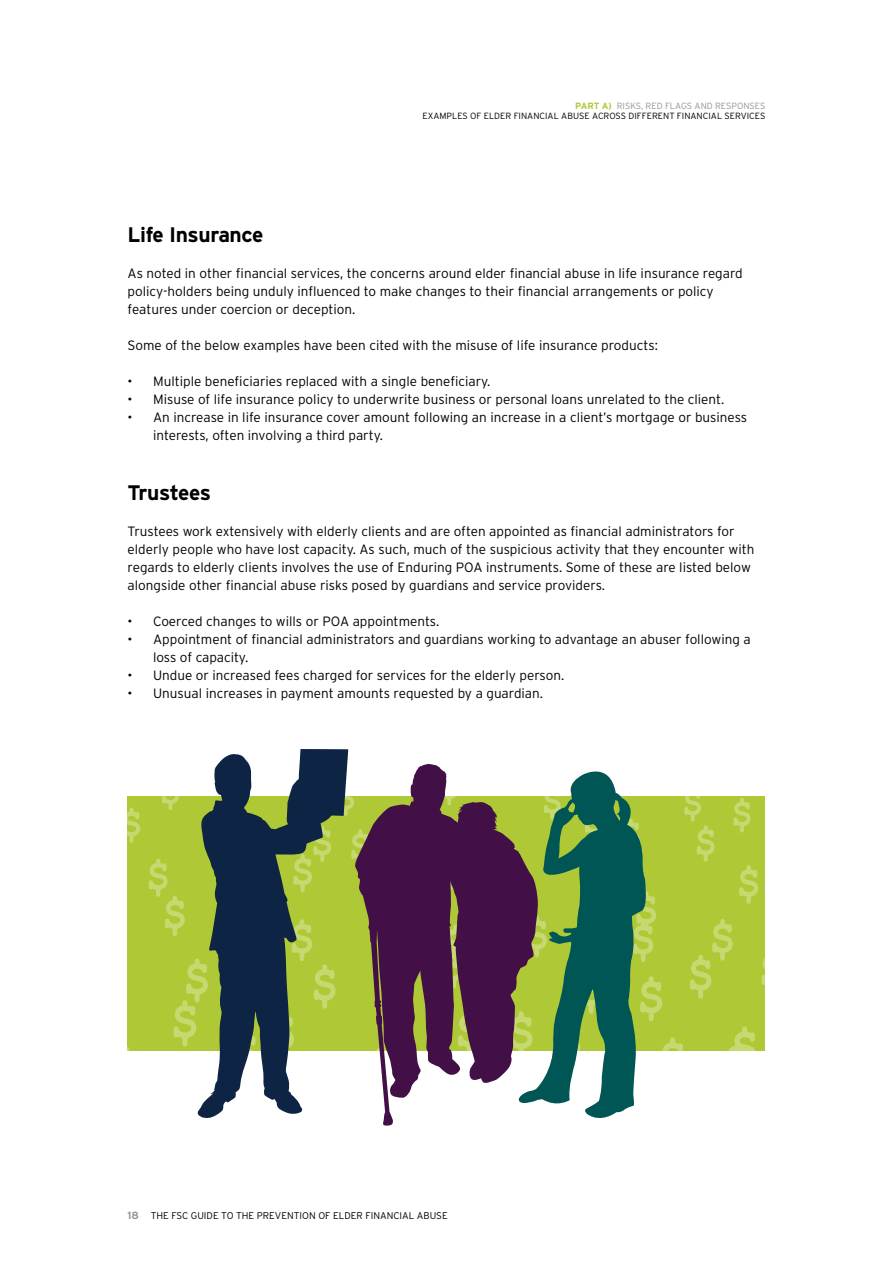
<style>
.page{position:relative;width:893px;height:1263px;background:#fff}
.page>*{position:absolute;margin:0;border:0;box-sizing:border-box;transform-origin:0 0}
.t1{font:700 21px "Interstate";letter-spacing:-.02em;color:#000}
.t2{font:300 13.5px/18px "Interstate";color:#000}
.t3{font:300 9.75px "Interstate";color:#000}
.t4{font:300 9px/10.5px "Interstate";color:#000;text-align:right}
.s1{font-weight:700;color:#afc936}
.s2{color:#939598}
.s3{font-weight:700;font-size:10.5px;color:#939598}
</style>
<div class="page">
<div style="left:128px;top:796px;width:637px;height:254px;background:#afc936"></div>
<svg style="left:662px;top:1037px;width:21px;height:13px"></svg>
<svg style="left:729px;top:1026px;width:26px;height:24px"></svg>
<svg style="left:761px;top:958px;width:4px;height:27px"></svg>
<svg style="left:649px;top:976px;width:13px;height:45px"></svg>
<svg style="left:174px;top:958px;width:23px;height:88px"></svg>
<svg style="left:690px;top:919px;width:43px;height:79px"></svg>
<svg style="left:649px;top:896px;width:7px;height:57px"></svg>
<svg style="left:149px;top:859px;width:36px;height:77px"></svg>
<svg style="left:128px;top:807px;width:12px;height:36px"></svg>
<svg style="left:733px;top:798px;width:17px;height:34px"></svg>
<svg style="left:684px;top:796px;width:31px;height:65px"></svg>
<svg style="left:162px;top:796px;width:17px;height:14px"></svg>
<svg style="left:739px;top:865px;width:19px;height:39px"></svg>
<svg style="left:354px;top:764px;width:163px;height:362px;fill:#420f46"></svg>
<svg style="left:197px;top:749px;width:151px;height:369px"></svg>
<svg style="left:517px;top:771px;width:132px;height:347px"></svg>
<p class="t4" style="left:422px;top:100px;width:344px"><span class="s1">PART A)</span> <span class="s2">RISKS, RED FLAGS AND RESPONSES<br></span>EXAMPLES OF ELDER FINANCIAL ABUSE ACROSS DIFFERENT FINANCIAL SERVICES</p>
<h1 class="t1" style="left:128px;top:223px;width:137px">Life Insurance</h1>
<p class="t2" style="left:128px;top:264px;width:617px">As noted in other financial services, the concerns around elder financial abuse in life insurance regard policy-holders being unduly influenced to make changes to their financial arrangements or policy features under coercion or deception.</p>
<p class="t2" style="left:128px;top:336px;width:532px">Some of the below examples have been cited with the misuse of life insurance products:</p>
<p class="t2" style="left:128px;top:372px;width:364px">• Multiple beneficiaries replaced with a single beneficiary.</p>
<p class="t2" style="left:128px;top:390px;width:598px">• Misuse of life insurance policy to underwrite business or personal loans unrelated to the client.</p>
<p class="t2" style="left:153px;top:408px;width:596px;text-indent:-26px">• An increase in life insurance cover amount following an increase in a client’s mortgage or business interests, often involving a third party.</p>
<h1 class="t1" style="left:128px;top:481px;width:85px">Trustees</h1>
<p class="t2" style="left:128px;top:522px;width:628px">Trustees work extensively with elderly clients and are often appointed as financial administrators for elderly people who have lost capacity. As such, much of the suspicious activity that they encounter with regards to elderly clients involves the use of Enduring POA instruments. Some of these are listed below alongside other financial abuse risks posed by guardians and service providers.</p>
<p class="t2" style="left:128px;top:612px;width:313px">• Coerced changes to wills or POA appointments.</p>
<p class="t2" style="left:153px;top:630px;width:599px;text-indent:-26px">• Appointment of financial administrators and guardians working to advantage an abuser following a loss of capacity.</p>
<p class="t2" style="left:128px;top:666px;width:438px">• Undue or increased fees charged for services for the elderly person.</p>
<p class="t2" style="left:128px;top:684px;width:417px">• Unusual increases in payment amounts requested by a guardian.</p>
<p class="t3" style="left:128px;top:1210px;width:322px"><span class="s3">18</span> THE FSC GUIDE TO THE PREVENTION OF ELDER FINANCIAL ABUSE</p>
</div>
